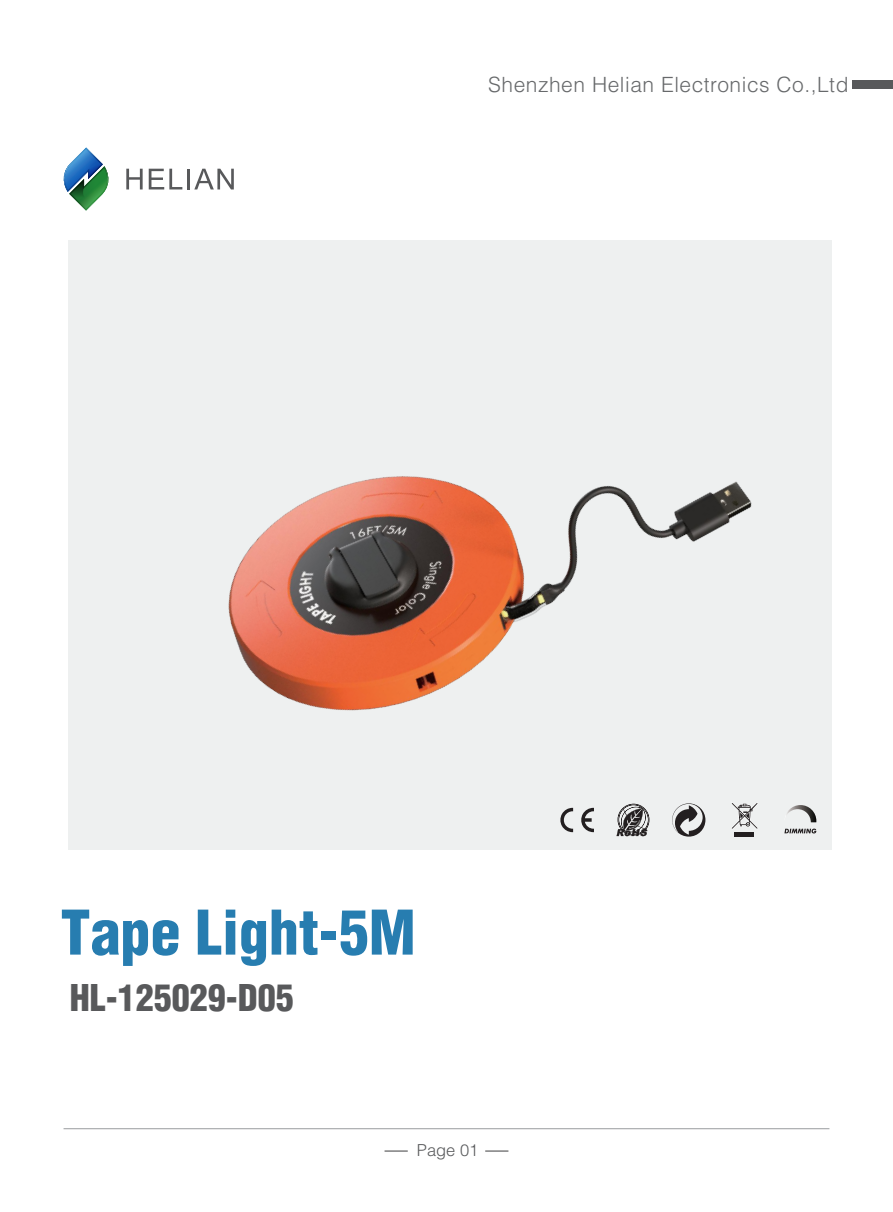
<style>
.page{position:relative;width:893px;height:1212px;background:#fff}
.page>*{position:absolute;margin:0;border:0;box-sizing:border-box;transform-origin:0 0}
.t1{font:900 condensed 60px "Helvetica";color:#277db0}
.t2{font:900 condensed 36px "Helvetica";color:#58595b}
.t3{font:300 21px "Helvetica";letter-spacing:.025em;color:#67696b}
.t4{font:300 16.5px "Helvetica";color:#595a5c}
</style>
<div class="page">
<hr style="left:64px;top:1128px;width:765px;height:1px;background:#999b9e">
<svg style="left:385px;top:1151px;width:23px;height:1px"></svg>
<svg style="left:485px;top:1151px;width:23px;height:1px"></svg>
<img style="left:63px;top:80px;width:830px;height:770px">
<svg style="left:560px;top:808px;width:34px;height:24px"></svg>
<div style="left:734px;top:832px;width:20px;height:5px;background:#231f20"></div>
<svg style="left:731px;top:802px;width:27px;height:27px"></svg>
<svg style="left:672px;top:803px;width:33px;height:33px"></svg>
<svg style="left:616px;top:804px;width:33px;height:32px"></svg>
<svg style="left:784px;top:805px;width:32px;height:17px"></svg>
<svg style="left:784px;top:828px;width:32px;height:5px"></svg>
<p class="t3" style="left:488px;top:71px;width:362px">Shenzhen Helian Electronics Co.,Ltd</p>
<h1 class="t1" style="left:61px;top:894px;width:356px">Tape Light-5M</h1>
<h2 class="t2" style="left:70px;top:974px;width:225px">HL-125029-D05</h2>
<p class="t4" style="left:417px;top:1140px;width:63px">Page 01</p>
</div>
